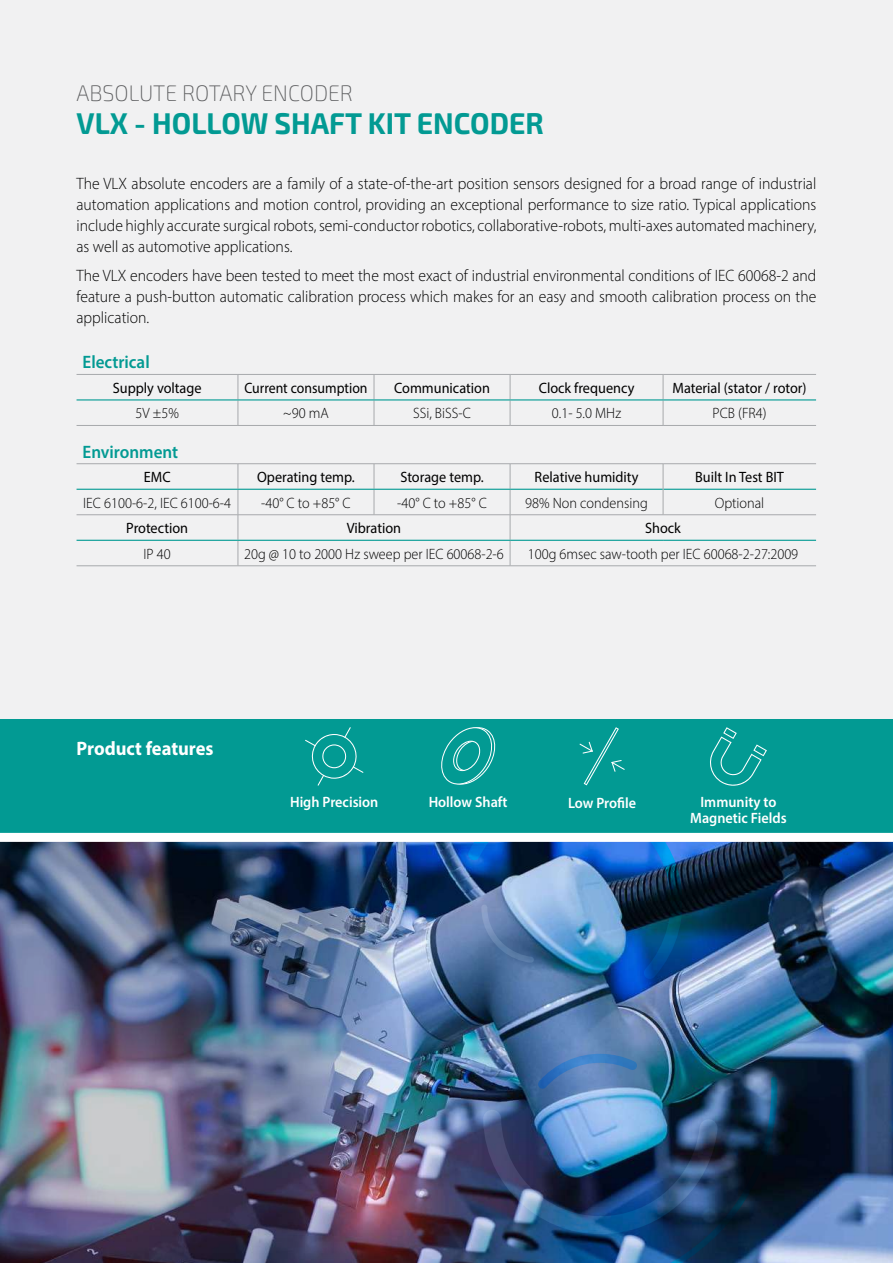
<style>
.page{position:relative;width:893px;height:1263px;background:#f1f1f2}
.page>*{position:absolute;margin:0;border:0;box-sizing:border-box;transform-origin:0 0}
.t1{font:700 30px "Exo 2";color:#029a93;scale:.95 1}
.t2{font:200 22.5px "Exo 2";color:#58595b;scale:.95 1}
.t3{font:700 19.5px "Myriad Pro";color:#fff;scale:.95 1}
.t4{font:600 18px "Myriad Pro";color:#029a93;scale:.95 1}
.t5{font:300 16.5px/21px "Myriad Pro";color:#000;text-align:justify;scale:.95 1}
.t6{font:300 15px "Myriad Pro";color:#000;scale:.95 1}
.t7{font:15px "Myriad Pro";color:#000;scale:.95 1}
.t8{font:600 15px/16.5px "Myriad Pro";color:#fff;text-align:center;scale:.95 1}
.t9{font:15px "Myriad Pro";color:#000;scale:.92 1}
</style>
<div class="page">
<img style="left:391px;top:842px;width:502px;height:421px">
<img style="left:458px;top:842px;width:224px;height:148px">
<img style="left:0;top:842px;width:391px;height:421px">
<div style="left:0;top:719px;width:893px;height:114px;background:#029a93"></div>
<div style="left:0;top:833px;width:893px;height:9px;background:#fff"></div>
<img style="left:474px;top:1051px;width:306px;height:212px">
<svg style="left:478px;top:901px;width:59px;height:65px"></svg>
<hr style="left:77px;top:514px;width:161px;height:1px;background:#a7a9ac">
<hr style="left:238px;top:514px;width:136px;height:1px;background:#a7a9ac">
<hr style="left:374px;top:514px;width:136px;height:1px;background:#a7a9ac">
<hr style="left:510px;top:514px;width:153px;height:1px;background:#a7a9ac">
<hr style="left:663px;top:514px;width:153px;height:1px;background:#a7a9ac">
<hr style="left:77px;top:425px;width:161px;height:1px;background:#a7a9ac">
<hr style="left:238px;top:425px;width:136px;height:1px;background:#a7a9ac">
<hr style="left:374px;top:425px;width:136px;height:1px;background:#a7a9ac">
<hr style="left:510px;top:425px;width:153px;height:1px;background:#a7a9ac">
<hr style="left:663px;top:425px;width:153px;height:1px;background:#a7a9ac">
<hr style="left:77px;top:565px;width:161px;height:1px;background:#a7a9ac">
<hr style="left:238px;top:565px;width:136px;height:1px;background:#a7a9ac">
<hr style="left:374px;top:565px;width:136px;height:1px;background:#a7a9ac">
<hr style="left:510px;top:565px;width:153px;height:1px;background:#a7a9ac">
<hr style="left:663px;top:565px;width:153px;height:1px;background:#a7a9ac">
<svg style="left:238px;top:375px;width:1px;height:50px"></svg>
<svg style="left:374px;top:375px;width:1px;height:50px"></svg>
<svg style="left:510px;top:375px;width:1px;height:50px"></svg>
<svg style="left:663px;top:375px;width:1px;height:50px"></svg>
<svg style="left:374px;top:464px;width:1px;height:51px"></svg>
<svg style="left:238px;top:464px;width:1px;height:102px"></svg>
<svg style="left:510px;top:464px;width:1px;height:102px"></svg>
<hr style="left:77px;top:374px;width:161px;height:1px;background:#a7a9ac">
<hr style="left:238px;top:374px;width:136px;height:1px;background:#a7a9ac">
<hr style="left:374px;top:374px;width:136px;height:1px;background:#a7a9ac">
<hr style="left:510px;top:374px;width:153px;height:1px;background:#a7a9ac">
<hr style="left:663px;top:374px;width:153px;height:1px;background:#a7a9ac">
<hr style="left:77px;top:463px;width:161px;height:1px;background:#a7a9ac">
<hr style="left:238px;top:463px;width:136px;height:1px;background:#a7a9ac">
<hr style="left:374px;top:463px;width:136px;height:1px;background:#a7a9ac">
<hr style="left:510px;top:463px;width:153px;height:1px;background:#a7a9ac">
<hr style="left:663px;top:463px;width:153px;height:1px;background:#a7a9ac">
<hr style="left:77px;top:399px;width:161px;height:1px;background:#029a93">
<hr style="left:238px;top:399px;width:136px;height:1px;background:#029a93">
<hr style="left:374px;top:399px;width:136px;height:1px;background:#029a93">
<hr style="left:663px;top:399px;width:153px;height:1px;background:#029a93">
<hr style="left:77px;top:489px;width:161px;height:1px;background:#029a93">
<hr style="left:238px;top:489px;width:136px;height:1px;background:#029a93">
<hr style="left:374px;top:489px;width:136px;height:1px;background:#029a93">
<hr style="left:510px;top:489px;width:153px;height:1px;background:#029a93">
<hr style="left:663px;top:489px;width:153px;height:1px;background:#029a93">
<hr style="left:510px;top:399px;width:153px;height:1px;background:#029a93">
<hr style="left:77px;top:540px;width:161px;height:1px;background:#029a93">
<hr style="left:238px;top:540px;width:136px;height:1px;background:#029a93">
<hr style="left:374px;top:540px;width:136px;height:1px;background:#029a93">
<hr style="left:510px;top:540px;width:153px;height:1px;background:#029a93">
<hr style="left:663px;top:540px;width:153px;height:1px;background:#029a93">
<svg style="left:663px;top:464px;width:1px;height:51px"></svg>
<svg style="left:305px;top:727px;width:58px;height:59px"></svg>
<svg style="left:710px;top:727px;width:57px;height:59px"></svg>
<svg style="left:579px;top:727px;width:46px;height:58px"></svg>
<svg style="left:441px;top:727px;width:55px;height:58px"></svg>
<h2 class="t2" style="left:77px;top:80px;width:293px">ABSOLUTE ROTARY ENCODER</h2>
<h1 class="t1" style="left:77px;top:105px;width:493px">VLX - HOLLOW SHAFT KIT ENCODER</h1>
<p class="t5" style="left:77px;top:172px;width:780px">The VLX absolute encoders are a family of a state-of-the-art position sensors designed for a broad range of industrial automation applications and motion control, providing an exceptional performance to size ratio. Typical applications include highly accurate surgical robots, semi-conductor robotics, collaborative-robots, multi-axes automated machinery, as well as automotive applications.</p>
<p class="t5" style="left:77px;top:265px;width:780px">The VLX encoders have been tested to meet the most exact of industrial environmental conditions of IEC 60068-2 and feature a push-button automatic calibration process which makes for an easy and smooth calibration process on the application.</p>
<p class="t4" style="left:83px;top:351px;width:72px">Electrical</p>
<p class="t7" style="left:113px;top:378px;width:95px">Supply voltage</p>
<p class="t9" style="left:244px;top:378px;width:135px">Current consumption</p>
<p class="t7" style="left:394px;top:378px;width:102px">Communication</p>
<p class="t7" style="left:539px;top:378px;width:102px">Clock frequency</p>
<p class="t7" style="left:672px;top:378px;width:143px">Material (stator / rotor)</p>
<p class="t6" style="left:136px;top:404px;width:47px">5V ±5%</p>
<p class="t6" style="left:283px;top:404px;width:49px">~90 mA</p>
<p class="t6" style="left:413px;top:404px;width:62px">SSi, BiSS-C</p>
<p class="t6" style="left:552px;top:404px;width:74px">0.1- 5.0 MHz</p>
<p class="t6" style="left:713px;top:404px;width:58px">PCB (FR4)</p>
<p class="t4" style="left:83px;top:440px;width:102px">Environment</p>
<p class="t7" style="left:144px;top:468px;width:30px">EMC</p>
<p class="t7" style="left:257px;top:468px;width:104px">Operating temp.</p>
<p class="t7" style="left:400px;top:468px;width:89px">Storage temp.</p>
<p class="t7" style="left:535px;top:468px;width:111px">Relative humidity</p>
<p class="t7" style="left:695px;top:468px;width:95px">Built In Test BIT</p>
<p class="t6" style="left:83px;top:494px;width:157px">IEC 6100-6-2, IEC 6100-6-4</p>
<p class="t6" style="left:261px;top:494px;width:96px">-40° C to +85° C</p>
<p class="t6" style="left:397px;top:494px;width:96px">-40° C to +85° C</p>
<p class="t6" style="left:525px;top:494px;width:130px">98% Non condensing</p>
<p class="t6" style="left:715px;top:494px;width:54px">Optional</p>
<p class="t7" style="left:126px;top:519px;width:67px">Protection</p>
<p class="t7" style="left:347px;top:519px;width:59px">Vibration</p>
<p class="t7" style="left:645px;top:519px;width:39px">Shock</p>
<p class="t6" style="left:144px;top:545px;width:30px">IP 40</p>
<p class="t6" style="left:244px;top:545px;width:275px">20g @ 10 to 2000 Hz sweep per IEC 60068-2-6</p>
<p class="t6" style="left:528px;top:545px;width:286px">100g 6msec saw-tooth per IEC 60068-2-27:2009</p>
<p class="t3" style="left:77px;top:735px;width:146px">Product features</p>
<p class="t8" style="left:290px;top:793px;width:95px">High Precision</p>
<p class="t8" style="left:690px;top:793px;width:103px">Immunity to<br>Magnetic Fields</p>
<p class="t8" style="left:429px;top:793px;width:85px">Hollow Shaft</p>
<p class="t8" style="left:568px;top:794px;width:73px">Low Profile</p>
</div>
